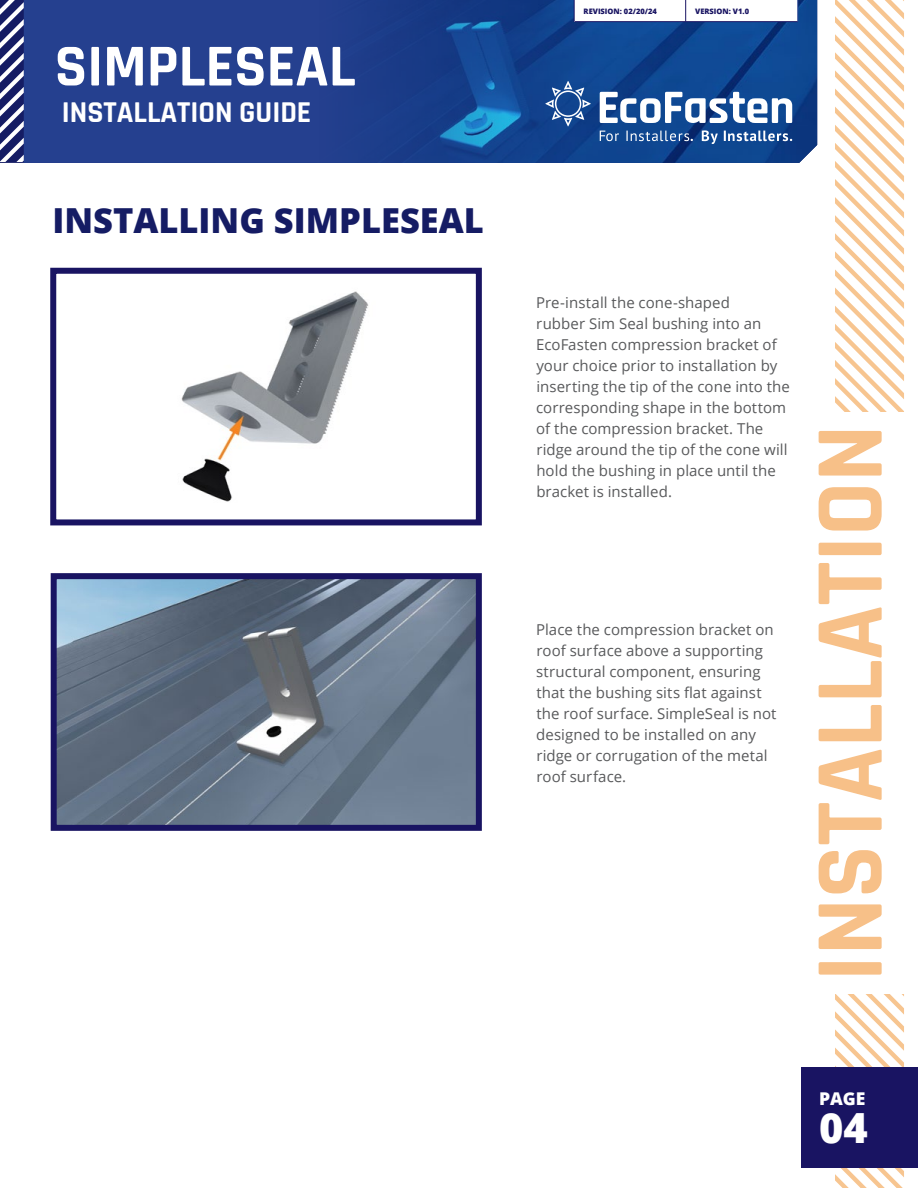
<style>
.page{position:relative;width:918px;height:1188px;background:#fff}
.page>*{position:absolute;margin:0;border:0;box-sizing:border-box;transform-origin:0 0}
.t1{font:700 97.95px "Rajdhani";color:#f7c088}
.t2{font:700 60px "Rajdhani";color:#fff}
.t3{font:800 41.55px "Open Sans";color:#fff}
.t4{font:800 34.5px "Open Sans";color:#151c64}
.t5{font:700 30px "Rajdhani";color:#fff}
.t6{font:800 17.55px "Open Sans";color:#fff}
.t7{font:15px/21px "Open Sans";letter-spacing:.005em;color:#58595b}
.t8{font:800 7.5px "Open Sans";color:#191462}
</style>
<div class="page">
<svg style="left:24px;top:0;width:794px;height:163px;background:#1b428e"></svg>
<svg style="left:545px;top:81px;width:46px;height:45px;background:#3a64a1"></svg>
<svg style="left:600px;top:92px;width:192px;height:31px"></svg>
<svg style="left:600px;top:131px;width:93px;height:10px"></svg>
<svg style="left:702px;top:130px;width:90px;height:14px"></svg>
<div style="left:574px;top:0;width:224px;height:22px;background:#fff"></div>
<hr style="left:575px;top:21px;width:223px;height:1px;background:#191462">
<svg style="left:797px;top:0;width:1px;height:22px"></svg>
<svg style="left:685px;top:0;width:1px;height:22px"></svg>
<svg style="left:574px;top:0;width:1px;height:22px"></svg>
<svg style="left:835px;top:0;width:69px;height:1188px"></svg>
<div style="left:796px;top:412px;width:122px;height:581px;background:#fff"></div>
<div style="left:801px;top:1067px;width:117px;height:101px;background:#191462"></div>
<svg style="left:0;top:0;width:24px;height:162px"></svg>
<img style="left:181px;top:291px;width:188px;height:211px">
<div style="left:50px;top:268px;width:432px;height:257px;border:6px solid #191462"></div>
<img style="left:58px;top:580px;width:417px;height:244px">
<div style="left:51px;top:573px;width:431px;height:258px;border:6px solid #191462"></div>
<h2 class="t2" style="left:55px;top:30px;width:302px">SIMPLESEAL</h2>
<h3 class="t5" style="left:62px;top:94px;width:251px">INSTALLATION GUIDE</h3>
<h3 class="t4" style="left:52px;top:194px;width:433px">INSTALLING SIMPLESEAL</h3>
<p class="t8" style="left:584px;top:5px;width:75px">REVISION: 02/20/24</p>
<p class="t8" style="left:695px;top:5px;width:55px">VERSION: V1.0</p>
<p class="t7" style="left:536px;top:292px;width:255px">Pre-install the cone-shaped<br>rubber Sim Seal bushing into an<br>EcoFasten compression bracket of your choice prior to installation by inserting the tip of the cone into the corresponding shape in the bottom of the compression bracket. The ridge around the tip of the cone will hold the bushing in place until the bracket is installed.</p>
<p class="t7" style="left:536px;top:618px;width:242px">Place the compression bracket on roof surface above a supporting structural component, ensuring that the bushing sits flat against the roof surface. SimpleSeal is not designed to be installed on any ridge or corrugation of the metal roof surface.</p>
<h1 class="t1" style="left:791px;top:981px;width:558px;rotate:-90deg">INSTALLATION</h1>
<p class="t6" style="left:819px;top:1086px;width:48px">PAGE</p>
<h3 class="t3" style="left:819px;top:1097px;width:50px">04</h3>
</div>
